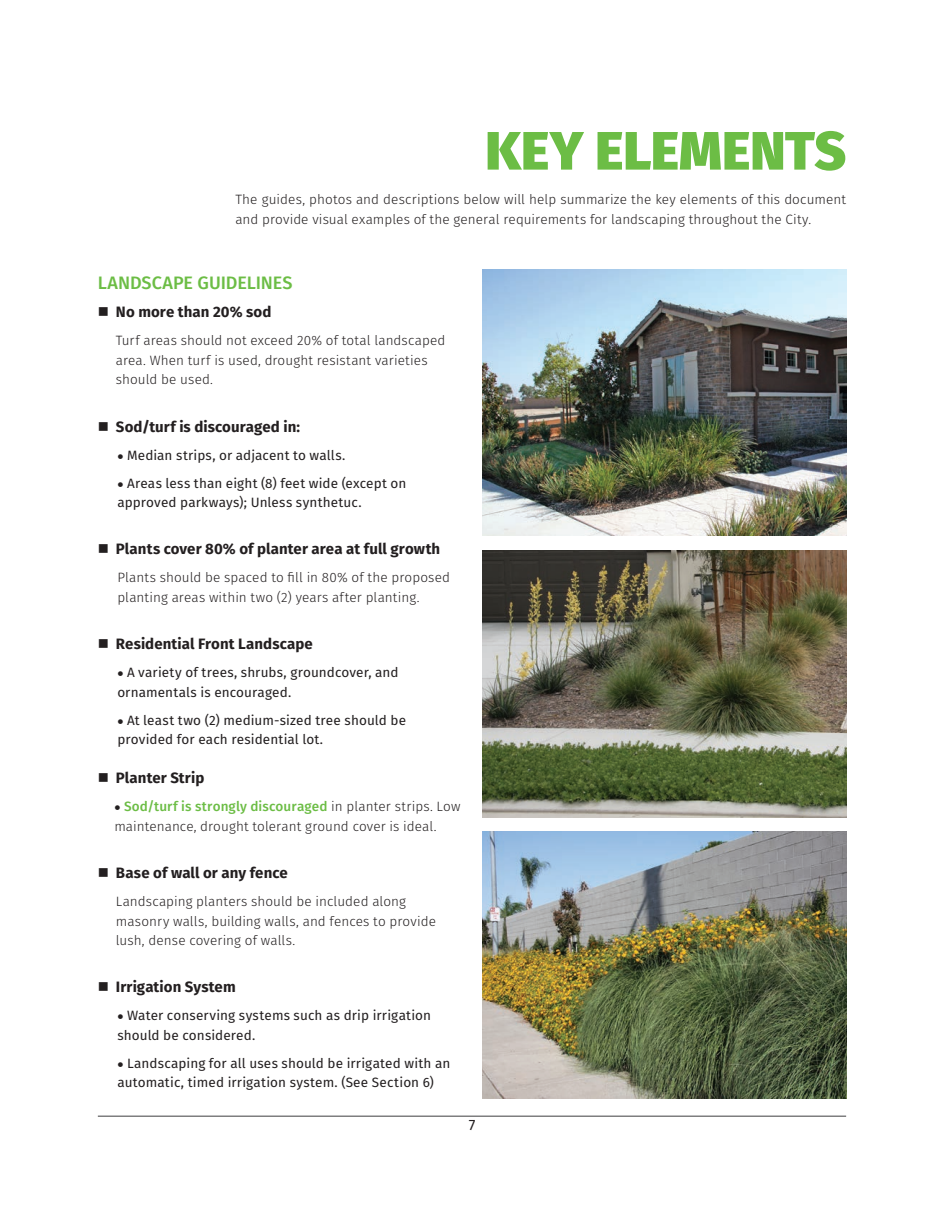
<style>
.page{position:relative;width:944px;height:1214px;background:#fff}
.page>*{position:absolute;margin:0;border:0;box-sizing:border-box;transform-origin:0 0}
.t1{font:800 54px "Fira Sans";color:#6cbd45}
.t2{font:500 18px "Fira Sans";letter-spacing:-.005em;color:#6cbd45}
.t3{font:700 15px "Fira Sans";letter-spacing:.005em;color:#231f20}
.t4{font:15px "Fira Sans";color:#231f20}
.t5{font:300 13.5px/19.5px "Fira Sans";letter-spacing:.005em;color:#231f20}
.t6{font:13.5px/19.5px "Fira Sans";letter-spacing:.01em;color:#231f20}
.s1{font-family:"Entypo"}
.s2{font-family:"Entypo";font-weight:400}
.s3{font-weight:500;color:#6cbd45}
</style>
<div class="page">
<img style="left:482px;top:550px;width:364px;height:267px">
<img style="left:482px;top:269px;width:364px;height:267px">
<img style="left:482px;top:831px;width:364px;height:267px">
<hr style="left:98px;top:1115px;width:748px;height:1px;background:#3e3e3f">
<h1 class="t1" style="left:485px;top:102px;width:362px">KEY ELEMENTS</h1>
<p class="t5" style="left:235px;top:190px;width:612px">The guides, photos and descriptions below will help summarize the key elements of this document and provide visual examples of the general requirements for landscaping throughout the City.</p>
<h2 class="t2" style="left:98px;top:268px;width:196px">LANDSCAPE GUIDELINES</h2>
<p class="t3" style="left:116px;top:299px;width:157px">No more than 20% sod</p>
<p class="t5" style="left:116px;top:331px;width:331px">Turf areas should not exceed 20% of total landscaped area. When turf is used, drought resistant varieties should be used.</p>
<p class="t3" style="left:116px;top:414px;width:186px">Sod/turf is discouraged in:</p>
<p class="t6" style="left:117px;top:440px;width:290px;line-height:28px"><span class="s1">}</span> Median strips, or adjacent to walls.<br><span class="s1">}</span> Areas less than eight (8) feet wide (except on</p>
<p class="t6" style="left:117px;top:492px;width:246px">approved parkways); Unless synthetuc.</p>
<p class="t3" style="left:116px;top:536px;width:326px">Plants cover 80% of planter area at full growth</p>
<p class="t5" style="left:117px;top:568px;width:334px">Plants should be spaced to fill in 80% of the proposed planting areas within two (2) years after planting.</p>
<p class="t3" style="left:116px;top:631px;width:198px">Residential Front Landscape</p>
<p class="t6" style="left:117px;top:662px;width:283px"><span class="s1">}</span> A variety of trees, shrubs, groundcover, and ornamentals is encouraged.</p>
<p class="t6" style="left:117px;top:710px;width:290px"><span class="s1">}</span> At least two (2) medium-sized tree should be provided for each residential lot.</p>
<p class="t3" style="left:116px;top:765px;width:90px">Planter Strip</p>
<p class="t5" style="left:114px;top:796px;width:347px"><span class="s2">}</span> <span class="s3">Sod/turf is strongly discouraged</span> in planter strips. Low maintenance, drought tolerant ground cover is ideal.</p>
<p class="t3" style="left:116px;top:860px;width:173px">Base of wall or any fence</p>
<p class="t5" style="left:116px;top:891px;width:321px">Landscaping planters should be included along masonry walls, building walls, and fences to provide lush, dense covering of walls.</p>
<p class="t3" style="left:116px;top:974px;width:121px">Irrigation System</p>
<p class="t6" style="left:117px;top:1005px;width:315px"><span class="s1">}</span> Water conserving systems such as drip irrigation should be considered.</p>
<p class="t6" style="left:117px;top:1053px;width:334px"><span class="s1">}</span> Landscaping for all uses should be irrigated with an automatic, timed irrigation system. (See Section 6)</p>
<p class="t4" style="left:468px;top:1113px;width:8px">7</p>
</div>
